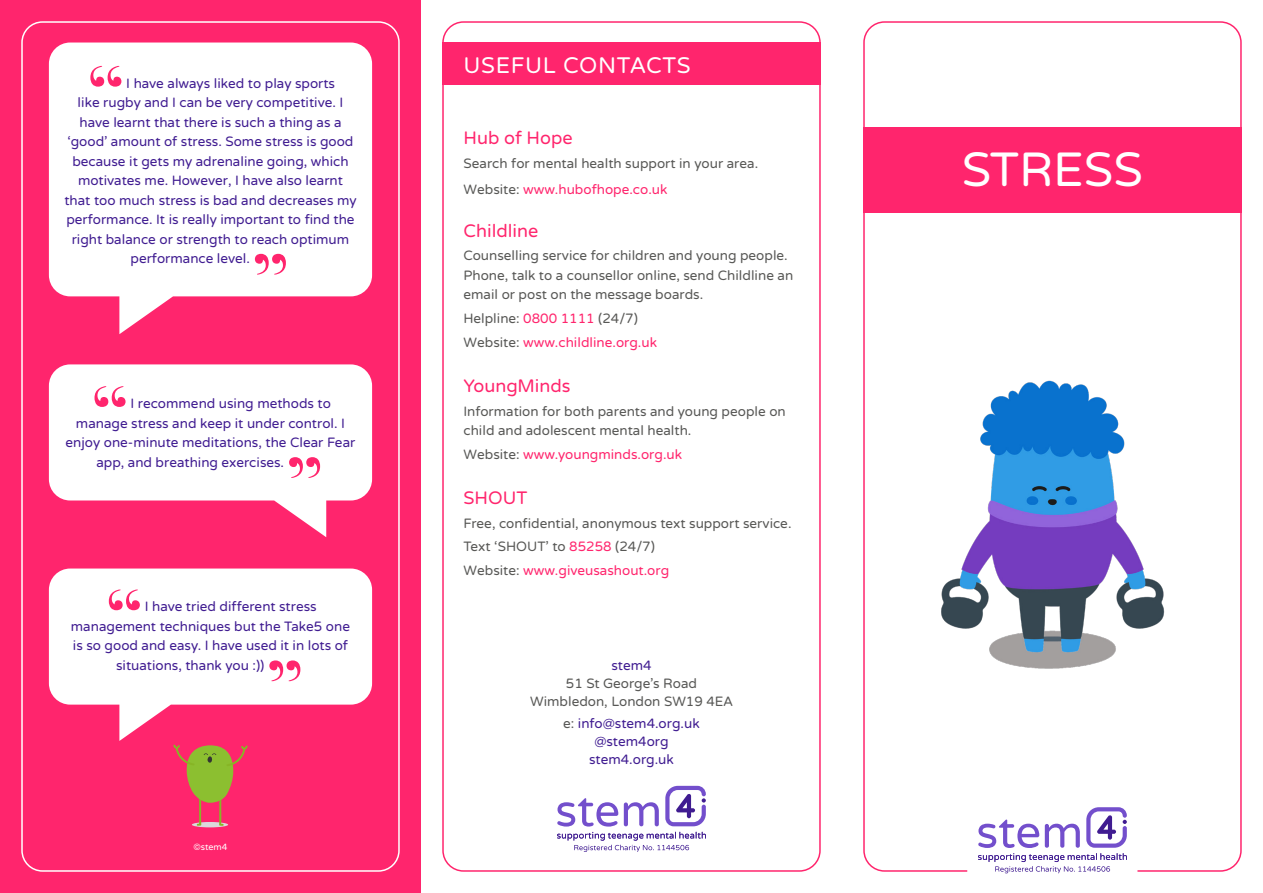
<style>
.page{position:relative;width:1263px;height:893px;background:#fff}
.page>*{position:absolute;margin:0;border:0;box-sizing:border-box;transform-origin:0 0}
.t1{font:700 72px "Bodoni Svty Two ITCTT";color:#ff256d}
.t2{font:48px "Varela Round";color:#fff}
.t3{font:22.5px "Varela Round";letter-spacing:.03em;color:#fff}
.t4{font:18px "Varela Round";color:#ff256d}
.t5{font:13.5px/18px "Varela Round";color:#401c91;text-align:center}
.t6{font:13.5px/19.5px "Varela Round";color:#585856}
.t7{font:13.5px/23.7px "Varela Round";color:#ff256d}
.t8{font:9px "Varela Round";color:#fff}
.s1{color:#ff256d}
.s2{color:#585856}
</style>
<div class="page">
<div style="left:442px;top:43px;width:379px;height:42px;background:#ff256d"></div>
<div style="left:442px;top:21px;width:379px;height:851px;border:2px solid #ff256d;border-radius:21px"></div>
<div style="left:863px;top:128px;width:379px;height:85px;background:#ff256d"></div>
<img style="left:941px;top:380px;width:224px;height:289px">
<div style="left:0;top:0;width:421px;height:893px;background:#ff256d"></div>
<div style="left:21px;top:21px;width:379px;height:851px;border:2px solid #fff;border-radius:21px"></div>
<div style="left:192px;top:822px;width:36px;height:5px;background:#dbd9dc;border-radius:50%"></div>
<svg style="left:173px;top:744px;width:75px;height:82px;background:#d16256"></svg>
<svg style="left:49px;top:43px;width:323px;height:291px"></svg>
<svg style="left:49px;top:568px;width:323px;height:173px"></svg>
<svg style="left:49px;top:364px;width:323px;height:173px"></svg>
<svg style="left:978px;top:807px;width:149px;height:66px"></svg>
<svg style="left:557px;top:786px;width:149px;height:66px"></svg>
<h1 class="t1" style="left:86px;top:32px;width:42px">“</h1>
<p class="t5" style="left:126px;top:74px;width:210px">I have always liked to play sports</p>
<p class="t5" style="left:78px;top:94px;width:267px">like rugby and I can be very competitive. I</p>
<p class="t5" style="left:79px;top:113px;width:263px">have learnt that there is such a thing as a</p>
<p class="t5" style="left:68px;top:133px;width:287px">‘good’ amount of stress. Some stress is good</p>
<p class="t5" style="left:72px;top:152px;width:278px">because it gets my adrenaline going, which</p>
<p class="t5" style="left:78px;top:172px;width:266px">motivates me. However, I have also learnt</p>
<p class="t5" style="left:64px;top:191px;width:294px">that too much stress is bad and decreases my</p>
<p class="t5" style="left:66px;top:211px;width:290px">performance. It is really important to find the</p>
<p class="t5" style="left:72px;top:230px;width:279px">right balance or strength to reach optimum</p>
<p class="t5" style="left:131px;top:250px;width:121px">performance level.</p>
<h1 class="t1" style="left:250px;top:220px;width:42px">”</h1>
<h1 class="t1" style="left:90px;top:353px;width:42px">“</h1>
<p class="t5" style="left:130px;top:395px;width:202px">I recommend using methods to</p>
<p class="t5" style="left:76px;top:414px;width:271px">manage stress and keep it under control. I</p>
<p class="t5" style="left:66px;top:434px;width:291px">enjoy one-minute meditations, the Clear Fear</p>
<p class="t5" style="left:96px;top:453px;width:189px">app, and breathing exercises.</p>
<h1 class="t1" style="left:284px;top:423px;width:42px">”</h1>
<h1 class="t1" style="left:104px;top:556px;width:42px">“</h1>
<p class="t5" style="left:145px;top:598px;width:173px">I have tried different stress</p>
<p class="t5" style="left:71px;top:618px;width:281px">management techniques but the Take5 one</p>
<p class="t5" style="left:73px;top:637px;width:277px">is so good and easy. I have used it in lots of</p>
<p class="t5" style="left:116px;top:657px;width:150px">situations, thank you :))</p>
<h1 class="t1" style="left:264px;top:626px;width:42px">”</h1>
<p class="t8" style="left:193px;top:842px;width:36px">©stem4</p>
<h3 class="t3" style="left:463px;top:52px;width:229px">USEFUL CONTACTS</h3>
<h3 class="t4" style="left:463px;top:128px;width:111px">Hub of Hope</h3>
<p class="t6" style="left:463px;top:151px;width:296px;line-height:25.8px">Search for mental health support in your area.<br>Website: <span class="s1">www.hubofhope.co.uk</span></p>
<h3 class="t4" style="left:463px;top:220px;width:76px">Childline</h3>
<p class="t6" style="left:463px;top:246px;width:331px">Counselling service for children and young people.<br>Phone, talk to a counsellor online, send Childline an email or post on the message boards.</p>
<p class="t7" style="left:463px;top:307px;width:195px"><span class="s2">Helpline:</span> 0800 1111 <span class="s2">(24/7)<br>Website:</span> www.childline.org.uk</p>
<h3 class="t4" style="left:463px;top:375px;width:108px">YoungMinds</h3>
<p class="t6" style="left:463px;top:402px;width:324px">Information for both parents and young people on child and adolescent mental health.</p>
<p class="t7" style="left:463px;top:443px;width:220px"><span class="s2">Website:</span> www.youngminds.org.uk</p>
<h3 class="t4" style="left:463px;top:487px;width:65px">SHOUT</h3>
<p class="t6" style="left:463px;top:512px;width:329px;line-height:23.7px">Free, confidential, anonymous text support service.<br>Text ‘SHOUT’ to <span class="s1">85258</span> (24/7)<br>Website: <span class="s1">www.giveusashout.org</span></p>
<p class="t5" style="left:611px;top:657px;width:42px">stem4</p>
<p class="t6" style="left:530px;top:675px;width:204px;line-height:18px;text-align:center">51 St George’s Road<br>Wimbledon, London SW19 4EA</p>
<p class="t5" style="left:563px;top:715px;width:138px"><span class="s2">e:</span> info@stem4.org.uk @stem4org stem4.org.uk</p>
<h2 class="t2" style="left:962px;top:142px;width:183px">STRESS</h2>
</div>
